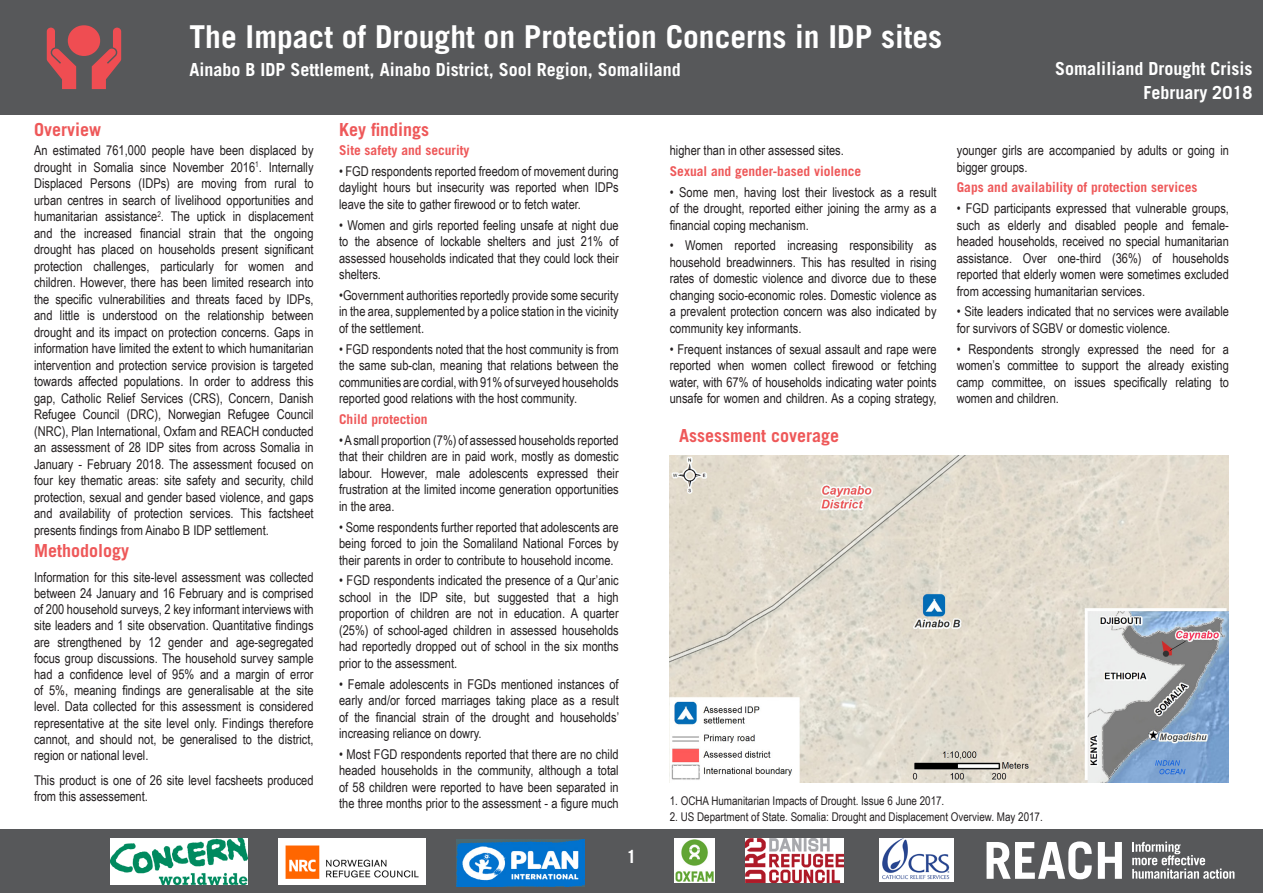
<style>
.page{position:relative;width:1263px;height:893px;background:#fff}
.page>*{position:absolute;margin:0;border:0;box-sizing:border-box;transform-origin:0 0}
.t1{font:700 31.5px "Trade Gothic LT Std";color:#fff}
.REACH_subtitle_white{font:700 18px "Trade Gothic LT Std";color:#fff}
.heading_red{font:700 18px "Trade Gothic LT Std";color:#ee5859}
.Intro_bold{font:13.5px/16.5px "Arial Narrow";color:#231f20;text-align:justify}
.t2{font:700 13.5px "Trade Gothic LT Std";color:#ee5859}
.Intro_bold-2{font:12px "Arial Narrow";color:#231f20}
</style>
<div class="page">
<img style="left:670px;top:455px;width:559px;height:327px">
<div style="left:0;top:0;width:1263px;height:115px;background:#57585a"></div>
<div style="left:0;top:829px;width:1263px;height:64px;background:#57585a"></div>
<svg style="left:1132px;top:842px;width:102px;height:37px"></svg>
<svg style="left:986px;top:841px;width:106px;height:38px"></svg>
<svg style="left:1098px;top:842px;width:24px;height:37px"></svg>
<svg style="left:47px;top:25px;width:74px;height:64px"></svg>
<img style="left:879px;top:838px;width:75px;height:44px">
<img style="left:745px;top:838px;width:99px;height:44px">
<img style="left:675px;top:838px;width:39px;height:44px">
<img style="left:279px;top:838px;width:147px;height:47px">
<img style="left:456px;top:840px;width:129px;height:46px">
<img style="left:110px;top:838px;width:138px;height:46px">
<h1 class="t1" style="left:190px;top:18px;width:754px">The Impact of Drought on Protection Concerns in IDP sites</h1>
<p class="REACH_subtitle_white" style="left:190px;top:59px;width:493px">Ainabo B IDP Settlement, Ainabo District, Sool Region, Somaliland</p>
<p class="REACH_subtitle_white" style="left:1055px;top:57px;width:199px">Somaliliand Drought Crisis</p>
<p class="REACH_subtitle_white" style="left:1143px;top:82px;width:111px">February 2018</p>
<p class="heading_red" style="left:34px;top:119px;width:68px">Overview</p>
<p class="heading_red" style="left:339px;top:119px;width:91px">Key findings</p>
<p class="Intro_bold" style="left:34px;top:142px;width:281px">An estimated 761,000 people have been displaced by drought in Somalia since November 2016<sup>1</sup>. Internally Displaced Persons (IDPs) are moving from rural to urban centres in search of livelihood opportunities and humanitarian assistance<sup>2</sup>. The uptick in displacement and the increased financial strain that the ongoing drought has placed on households present significant protection challenges, particularly for women and children. However, there has been limited research into the specific vulnerabilities and threats faced by IDPs, and little is understood on the relationship between drought and its impact on protection concerns. Gaps in information have limited the extent to which humanitarian intervention and protection service provision is targeted towards affected populations. In order to address this gap, Catholic Relief Services (CRS), Concern, Danish Refugee Council (DRC), Norwegian Refugee Council (NRC), Plan International, Oxfam and REACH conducted an assessment of 28 IDP sites from across Somalia in January - February 2018. The assessment focused on four key thematic areas: site safety and security, child protection, sexual and gender based violence, and gaps and availability of protection services. This factsheet presents findings from Ainabo B IDP settlement.</p>
<p class="heading_red" style="left:34px;top:539px;width:97px">Methodology</p>
<p class="Intro_bold" style="left:34px;top:568px;width:281px">Information for this site-level assessment was collected between 24 January and 16 February and is comprised of 200 household surveys, 2 key informant interviews with site leaders and 1 site observation. Quantitative findings are strengthened by 12 gender and age-segregated focus group discussions. The household survey sample had a confidence level of 95% and a margin of error of 5%, meaning findings are generalisable at the site level. Data collected for this assessment is considered representative at the site level only. Findings therefore cannot, and should not, be generalised to the district, region or national level.</p>
<p class="Intro_bold" style="left:34px;top:771px;width:281px">This product is one of 26 site level facsheets produced from this assessement.</p>
<p class="t2" style="left:339px;top:142px;width:132px">Site safety and security</p>
<p class="Intro_bold" style="left:339px;top:162px;width:281px">• FGD respondents reported freedom of movement during daylight hours but insecurity was reported when IDPs leave the site to gather firewood or to fetch water.</p>
<p class="Intro_bold" style="left:339px;top:216px;width:281px">• Women and girls reported feeling unsafe at night due to the absence of lockable shelters and just 21% of assessed households indicated that they could lock their shelters.</p>
<p class="Intro_bold" style="left:339px;top:286px;width:281px">•Government authorities reportedly provide some security in the area, supplemented by a police station in the vicinity of the settlement.</p>
<p class="Intro_bold" style="left:339px;top:340px;width:281px">• FGD respondents noted that the host community is from the same sub-clan, meaning that relations between the communities are cordial, with 91% of surveyed households reported good relations with the host community.</p>
<p class="t2" style="left:339px;top:411px;width:90px">Child protection</p>
<p class="Intro_bold" style="left:339px;top:431px;width:281px">• A small proportion (7%) of assessed households reported that their children are in paid work, mostly as domestic labour. However, male adolescents expressed their frustration at the limited income generation opportunities in the area.</p>
<p class="Intro_bold" style="left:339px;top:518px;width:281px">• Some respondents further reported that adolescents are being forced to join the Somaliland National Forces by their parents in order to contribute to household income.</p>
<p class="Intro_bold" style="left:339px;top:572px;width:281px">• FGD respondents indicated the presence of a Qur’anic school in the IDP site, but suggested that a high proportion of children are not in education. A quarter (25%) of school-aged children in assessed households had reportedly dropped out of school in the six months prior to the assessment.</p>
<p class="Intro_bold" style="left:339px;top:675px;width:281px">• Female adolescents in FGDs mentioned instances of early and/or forced marriages taking place as a result of the financial strain of the drought and households’ increasing reliance on dowry.</p>
<p class="Intro_bold" style="left:339px;top:745px;width:281px">• Most FGD respondents reported that there are no child headed households in the community, although a total of 58 children were reported to have been separated in the three months prior to the assessment - a figure much</p>
<h2 class="REACH_subtitle_white" style="left:626px;top:846px;width:12px">1</h2>
<p class="Intro_bold" style="left:670px;top:142px;width:176px">higher than in other assessed sites.</p>
<p class="t2" style="left:670px;top:163px;width:193px">Sexual and gender-based violence</p>
<p class="Intro_bold" style="left:670px;top:183px;width:268px">• Some men, having lost their livestock as a result of the drought, reported either joining the army as a financial coping mechanism.</p>
<p class="Intro_bold" style="left:670px;top:237px;width:268px">• Women reported increasing responsibility as household breadwinners. This has resulted in rising rates of domestic violence and divorce due to these changing socio-economic roles. Domestic violence as a prevalent protection concern was also indicated by community key informants.</p>
<p class="Intro_bold" style="left:670px;top:340px;width:268px">• Frequent instances of sexual assault and rape were reported when women collect firewood or fetching water, with 67% of households indicating water points unsafe for women and children. As a coping strategy,</p>
<p class="heading_red" style="left:679px;top:425px;width:161px">Assessment coverage</p>
<p class="Intro_bold" style="left:957px;top:142px;width:274px">younger girls are accompanied by adults or going in bigger groups.</p>
<p class="t2" style="left:957px;top:179px;width:242px">Gaps and availability of protection services</p>
<p class="Intro_bold" style="left:957px;top:200px;width:274px">• FGD participants expressed that vulnerable groups, such as elderly and disabled people and female&shy;headed households, received no special humanitarian assistance. Over one-third (36%) of households reported that elderly women were sometimes excluded from accessing humanitarian services.</p>
<p class="Intro_bold" style="left:957px;top:303px;width:274px">• Site leaders indicated that no services were available for survivors of SGBV or domestic violence.</p>
<p class="Intro_bold" style="left:957px;top:340px;width:274px">• Respondents strongly expressed the need for a women’s committee to support the already existing camp committee, on issues specifically relating to women and children.</p>
<p class="Intro_bold-2" style="left:670px;top:792px;width:276px">1. OCHA Humanitarian Impacts of Drought. Issue 6 June 2017.</p>
<p class="Intro_bold-2" style="left:670px;top:808px;width:375px">2. US Department of State. Somalia: Drought and Displacement Overview. May 2017.</p>
</div>
